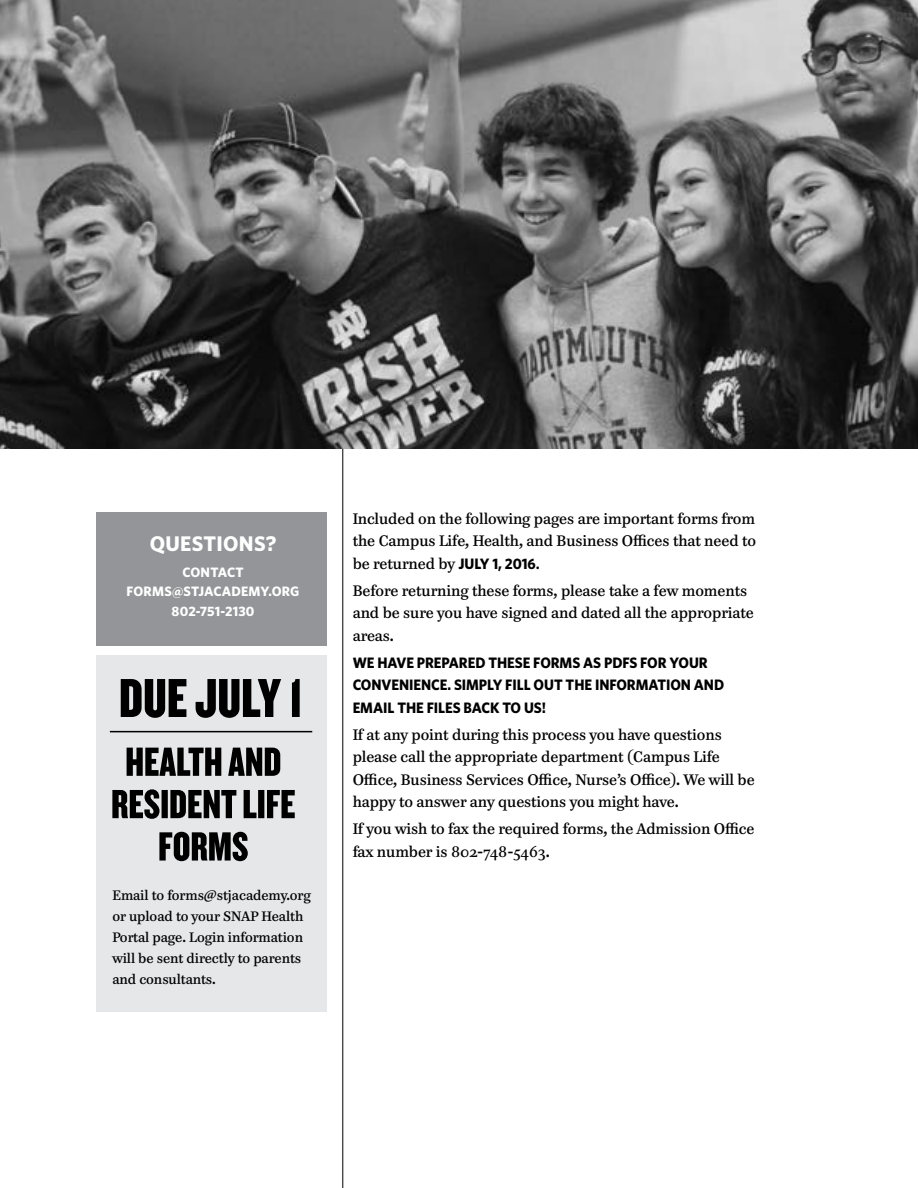
<style>
.page{position:relative;width:918px;height:1188px;background:#fff}
.page>*{position:absolute;margin:0;border:0;box-sizing:border-box;transform-origin:0 0}
.t1{font:57px "Knockout HTF69 Full Liteweight";color:#000;scale:.96 1}
.t2{font:700 21.15px "Whitney";letter-spacing:.015em;color:#fff}
.t3{font:15.15px/22.5px "Paperback 9";letter-spacing:-.005em;color:#000;scale:.95 1}
.t4{font:700 15.15px/22.5px "Whitney";letter-spacing:-.005em;color:#000;scale:.95 1}
.t5{font:13.65px/21px "Paperback 9";letter-spacing:-.005em;color:#000;scale:.95 1}
.t6{font:700 13.65px/19.5px "Whitney";letter-spacing:.015em;color:#fff;text-align:center}
.s1{font-family:"Whitney";font-weight:700}
</style>
<div class="page">
<hr style="left:343px;top:143px;width:1px;height:1045px;background:#000">
<img style="left:0;top:0;width:918px;height:448px">
<div style="left:97px;top:655px;width:230px;height:357px;background:#e6e7e8"></div>
<div style="left:96px;top:512px;width:230px;height:134px;background:#939598"></div>
<hr style="left:110px;top:731px;width:202px;height:1px;background:#000">
<svg style="left:159px;top:832px;width:89px;height:29px"></svg>
<svg style="left:112px;top:789px;width:183px;height:30px"></svg>
<svg style="left:127px;top:748px;width:153px;height:28px"></svg>
<h2 class="t2" style="left:150px;top:530px;width:128px">QUESTIONS?</h2>
<p class="t6" style="left:127px;top:562px;width:174px">CONTACT<br>FORMS@STJACADEMY.ORG<br>802-751-2130</p>
<h1 class="t1" style="left:119px;top:669px;width:193px">DUE JULY 1</h1>
<p class="t5" style="left:112px;top:885px;width:210px">Email to forms@stjacademy.org or upload to your SNAP Health<br>Portal page. Login information will be sent directly to parents and consultants.</p>
<p class="t3" style="left:353px;top:507px;width:426px;text-align:justify">Included on the following pages are important forms from the Campus Life, Health, and Business Offices that need to be returned by <span class="s1">JULY 1, 2016</span>.</p>
<p class="t3" style="left:353px;top:579px;width:424px">Before returning these forms, please take a few moments and be sure you have signed and dated all the appropriate areas.</p>
<p class="t4" style="left:353px;top:651px;width:393px">WE HAVE PREPARED THESE FORMS AS PDFS FOR YOUR<br>CONVENIENCE. SIMPLY FILL OUT THE INFORMATION AND<br>EMAIL THE FILES BACK TO US!</p>
<p class="t3" style="left:353px;top:723px;width:425px">If at any point during this process you have questions please call the appropriate department (Campus Life Office, Business Services Office, Nurse’s Office). We will be happy to answer any questions you might have.</p>
<p class="t3" style="left:353px;top:817px;width:425px">If you wish to fax the required forms, the Admission Office fax number is 802-748-5463.</p>
</div>
